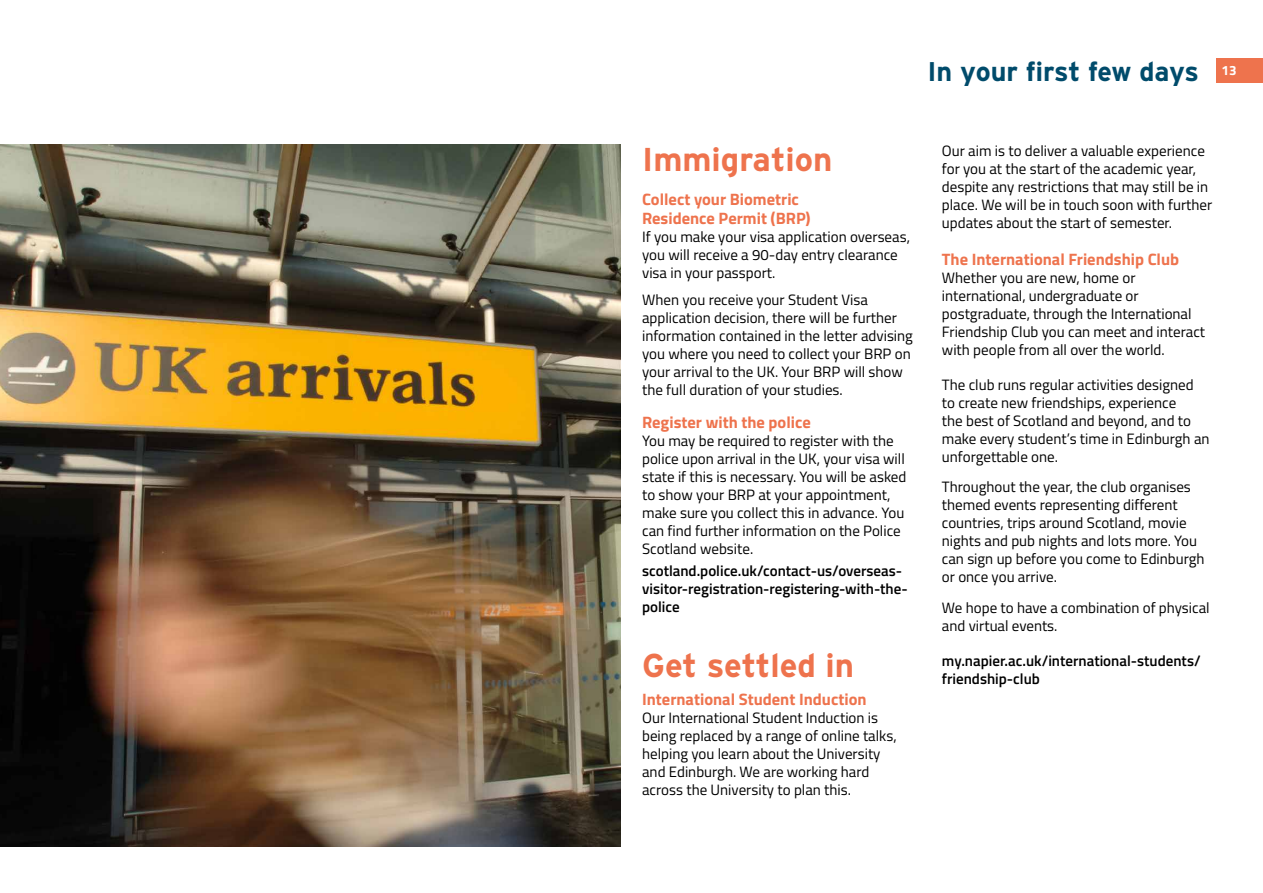
<style>
.page{position:relative;width:1263px;height:893px;background:#fff}
.page>*{position:absolute;margin:0;border:0;box-sizing:border-box;transform-origin:0 0}
.t1{font:700 33px "Interstate";color:#ee734d}
.t2{font:700 27px "Interstate";letter-spacing:-.015em;color:#004b6b}
.t3{font:700 16.5px/19.8px "Titillium";color:#ee734d}
.t4{font:15px/18px "Titillium";color:#000}
.t5{font:600 15px/18px "Titillium";color:#000}
.t6{font:700 13.5px "Titillium";color:#fff}
</style>
<div class="page">
<div style="left:1216px;top:58px;width:47px;height:25px;background:#ee734d"></div>
<img style="left:0;top:145px;width:621px;height:701px">
<h2 class="t2" style="left:927px;top:55px;width:273px">In your first few days</h2>
<p class="t6" style="left:1221px;top:60px;width:17px">13</p>
<h1 class="t1" style="left:642px;top:139px;width:192px">Immigration</h1>
<p class="t3" style="left:642px;top:188px;width:170px">Collect your Biometric<br>Residence Permit (BRP)</p>
<p class="t4" style="left:642px;top:227px;width:269px">If you make your visa application overseas, you will receive a 90-day entry clearance visa in your passport.</p>
<p class="t4" style="left:642px;top:290px;width:272px">When you receive your Student Visa application decision, there will be further information contained in the letter advising you where you need to collect your BRP on your arrival to the UK. Your BRP will show the full duration of your studies.</p>
<p class="t3" style="left:642px;top:411px;width:170px">Register with the police</p>
<p class="t4" style="left:642px;top:430px;width:266px">You may be required to register with the police upon arrival in the UK, your visa will state if this is necessary. You will be asked to show your BRP at your appointment, make sure you collect this in advance. You can find further information on the Police Scotland website.</p>
<p class="t5" style="left:642px;top:561px;width:267px">scotland.police.uk/contact-us/overseas&shy;visitor-registration-registering-with-the&shy;police</p>
<h1 class="t1" style="left:642px;top:645px;width:213px">Get settled in</h1>
<p class="t3" style="left:642px;top:689px;width:226px">International Student Induction</p>
<p class="t4" style="left:642px;top:708px;width:256px">Our International Student Induction is being replaced by a range of online talks, helping you learn about the University and Edinburgh. We are working hard across the University to plan this.</p>
<p class="t4" style="left:942px;top:141px;width:272px">Our aim is to deliver a valuable experience for you at the start of the academic year, despite any restrictions that may still be in place. We will be in touch soon with further updates about the start of semester.</p>
<p class="t3" style="left:942px;top:248px;width:239px">The International Friendship Club</p>
<p class="t4" style="left:942px;top:268px;width:265px">Whether you are new, home or international, undergraduate or postgraduate, through the International Friendship Club you can meet and interact with people from all over the world.</p>
<p class="t4" style="left:942px;top:375px;width:269px">The club runs regular activities designed to create new friendships, experience<br>the best of Scotland and beyond, and to make every student’s time in Edinburgh an unforgettable one.</p>
<p class="t4" style="left:942px;top:477px;width:264px">Throughout the year, the club organises themed events representing different countries, trips around Scotland, movie nights and pub nights and lots more. You can sign up before you come to Edinburgh or once you arrive.</p>
<p class="t4" style="left:942px;top:598px;width:269px">We hope to have a combination of physical and virtual events.</p>
<p class="t5" style="left:942px;top:651px;width:260px">my.napier.ac.uk/international-students/</p>
<p class="t5" style="left:942px;top:669px;width:99px">friendship-club</p>
</div>
